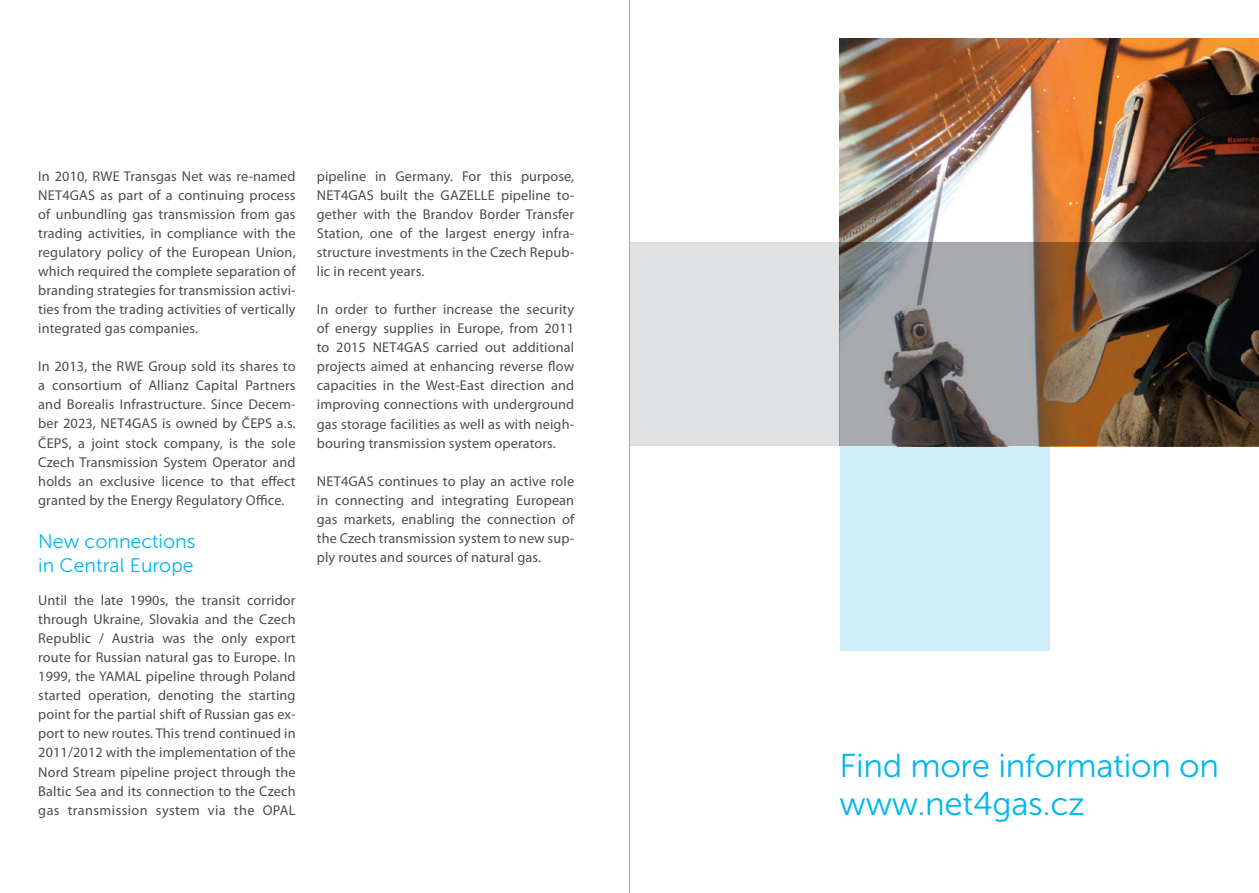
<style>
.page{position:relative;width:1259px;height:893px;background:#fff}
.page>*{position:absolute;margin:0;border:0;box-sizing:border-box;transform-origin:0 0}
.t1{font:33px/37.5px "Museo Sans 300";letter-spacing:-.01em;color:#00b6ef}
.t2{font:19.5px/24px "Museo Sans 300";color:#00b6ef}
.t3{font:14.25px/19px "Myriad Pro";letter-spacing:.01em;color:#4b4c4d;text-align:justify}
</style>
<div class="page">
<img style="left:839px;top:38px;width:420px;height:204px">
<div style="left:839px;top:446px;width:210px;height:204px;background:#d0edfa"></div>
<div style="left:629px;top:242px;width:210px;height:204px;background:#e0e1e3"></div>
<svg style="left:839px;top:242px;width:420px;height:204px;background:#70655d"></svg>
<hr style="left:629px;top:0;width:1px;height:893px;background:#a8a9ad">
<p class="t3" style="left:38px;top:166px;width:259px">In 2010, RWE Transgas Net was re-named NET4GAS as part of a continuing process of unbundling gas transmission from gas trading activities, in compliance with the regulatory policy of the European Union, which required the complete separation of branding strategies for transmission activi&shy;ties from the trading activities of vertically integrated gas companies.</p>
<p class="t3" style="left:38px;top:357px;width:259px">In 2013, the RWE Group sold its shares to a consortium of Allianz Capital Partners and Borealis Infrastructure. Since Decem&shy;ber 2023, NET4GAS is owned by ČEPS a.s.<br>ČEPS, a joint stock company, is the sole Czech Transmission System Operator and holds an exclusive licence to that effect granted by the Energy Regulatory Office.</p>
<h2 class="t2" style="left:38px;top:529px;width:159px">New connections in Central Europe</h2>
<p class="t3" style="left:38px;top:590px;width:259px">Until the late 1990s, the transit corridor through Ukraine, Slovakia and the Czech Republic / Austria was the only export route for Russian natural gas to Europe. In 1999, the YAMAL pipeline through Poland started operation, denoting the starting point for the partial shift of Russian gas ex&shy;port to new routes. This trend continued in 2011/2012 with the implementation of the Nord Stream pipeline project through the Baltic Sea and its connection to the Czech gas transmission system via the OPAL</p>
<p class="t3" style="left:317px;top:166px;width:259px">pipeline in Germany. For this purpose, NET4GAS built the GAZELLE pipeline to&shy;gether with the Brandov Border Transfer Station, one of the largest energy infra&shy;structure investments in the Czech Repub&shy;lic in recent years.</p>
<p class="t3" style="left:317px;top:300px;width:259px">In order to further increase the security of energy supplies in Europe, from 2011 to 2015 NET4GAS carried out additional projects aimed at enhancing reverse flow capacities in the West-East direction and improving connections with underground gas storage facilities as well as with neigh&shy;bouring transmission system operators.</p>
<p class="t3" style="left:317px;top:471px;width:259px">NET4GAS continues to play an active role in connecting and integrating European gas markets, enabling the connection of the Czech transmission system to new sup&shy;ply routes and sources of natural gas.</p>
<h1 class="t1" style="left:839px;top:747px;width:381px">Find more information on www.net4gas.cz</h1>
</div>
